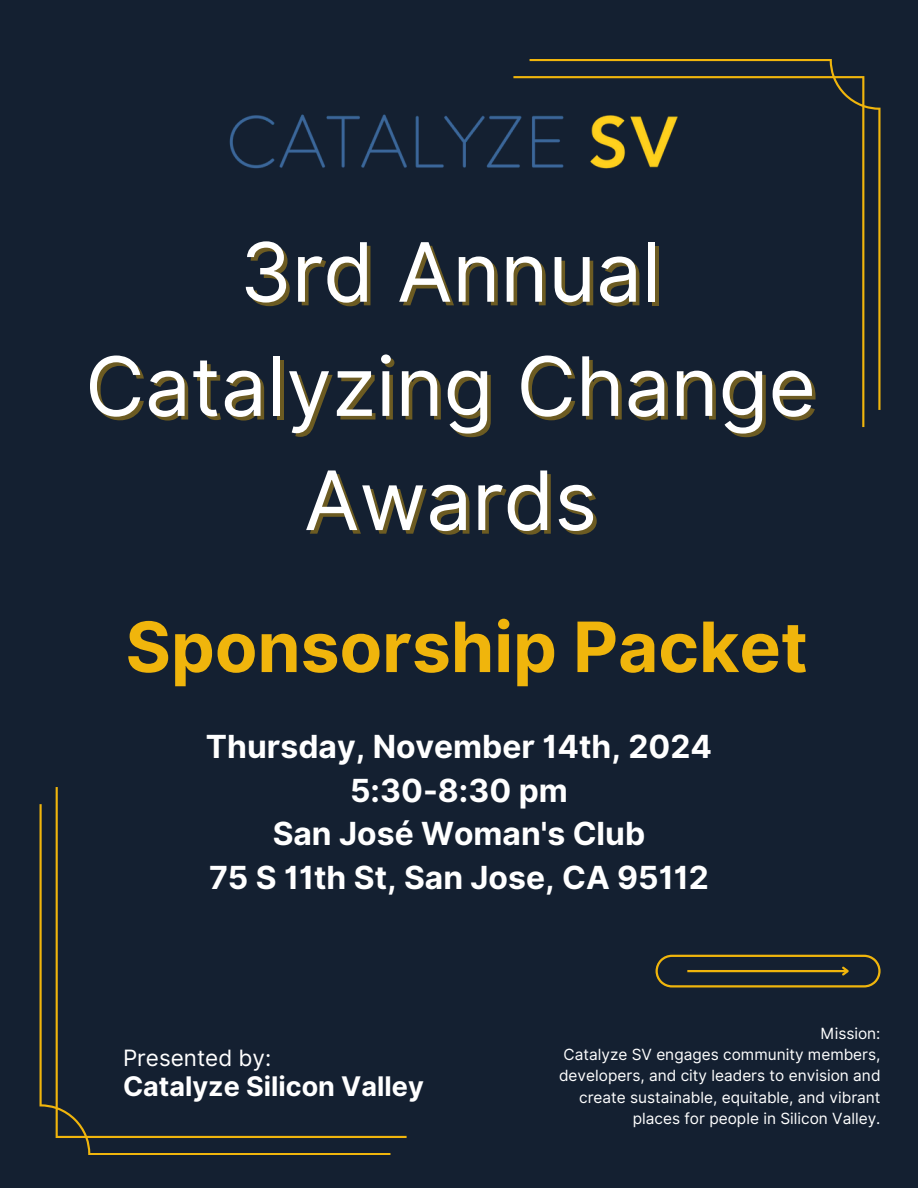
<style>
.page{position:relative;width:918px;height:1188px;background:#142031}
.page>*{position:absolute;margin:0;border:0;box-sizing:border-box;transform-origin:0 0}
.t1{font:81.9px "Inter";color:#fff}
.t2{font:700 69.45px "Inter";color:#f0b50c}
.t3{font:700 31.8px/43.8px "Inter";color:#fff;text-align:center}
.t4{font:700 27px "Inter";color:#fff}
.t5{font:22.5px "Inter";color:#fff}
.t6{font:15.45px/21.3px "Inter";color:#fff;text-align:right}
</style>
<div class="page">
<svg style="left:656px;top:955px;width:225px;height:32px"></svg>
<svg style="left:40px;top:787px;width:366px;height:368px"></svg>
<svg style="left:514px;top:59px;width:367px;height:368px"></svg>
<img style="left:229px;top:92px;width:468px;height:102px">
<p class="t1" style="left:240px;top:223px;width:423px">3rd Annual</p>
<p class="t1" style="left:85px;top:337px;width:732px">Catalyzing Change</p>
<h1 class="t1" style="left:304px;top:451px;width:295px">Awards</h1>
<h4 class="t2" style="left:126px;top:605px;width:684px">Sponsorship Packet</h4>
<p class="t3" style="left:206px;top:724px;width:508px">Thursday, November 14th, 2024<br>5:30-8:30 pm<br>San José Woman's Club<br>75 S 11th St, San Jose, CA 95112</p>
<p class="t5" style="left:123px;top:1044px;width:150px">Presented by:</p>
<h3 class="t4" style="left:123px;top:1070px;width:302px">Catalyze Silicon Valley</h3>
<p class="t6" style="left:821px;top:1022px;width:61px">Mission:</p>
<p class="t6" style="left:559px;top:1044px;width:323px">Catalyze SV engages community members, developers, and city leaders to envision and create sustainable, equitable, and vibrant places for people in Silicon Valley.</p>
</div>
